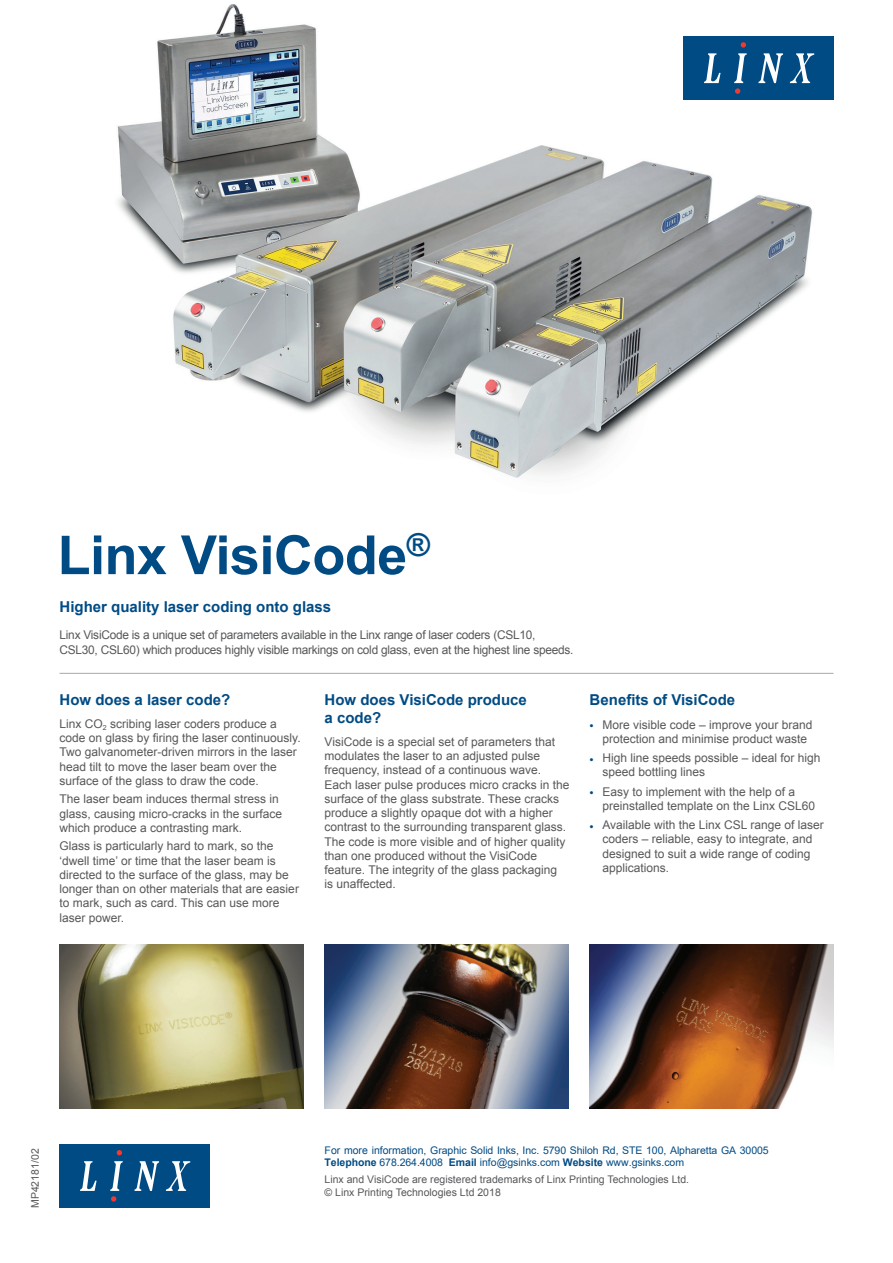
<style>
.page{position:relative;width:893px;height:1263px;background:#fff}
.page>*{position:absolute;margin:0;border:0;box-sizing:border-box;transform-origin:0 0}
.t1{font:700 54px "Arial";letter-spacing:-.01em;color:#004b84}
.t2{font:700 15px/18px "Arial";color:#004b84}
.t3{font:12px/14.2px "Arial";color:#57585a}
.t4{font:12px/15px "Arial";letter-spacing:-.02em;color:#57585a}
.t5{font:10.5px/12.6px "Arial";letter-spacing:-.005em;color:#004b84}
.t6{font:10.5px/12.6px "Arial";color:#57585a}
.s1{color:#004b84}
.s2{font-style:inherit}
.s3{font-weight:700}
</style>
<div class="page">
<hr style="left:60px;top:673px;width:773px;height:1px;background:#a8a9ad">
<img style="left:60px;top:944px;width:243px;height:165px">
<img style="left:325px;top:944px;width:243px;height:165px">
<div style="left:59px;top:1144px;width:150px;height:64px;background:#004b84"></div>
<svg style="left:80px;top:1161px;width:17px;height:30px"></svg>
<svg style="left:134px;top:1161px;width:25px;height:30px"></svg>
<svg style="left:166px;top:1161px;width:24px;height:30px"></svg>
<svg style="left:117px;top:1150px;width:5px;height:5px"></svg>
<svg style="left:110px;top:1161px;width:13px;height:40px"></svg>
<img style="left:590px;top:944px;width:243px;height:165px">
<img style="left:117px;top:4px;width:717px;height:474px">
<div style="left:683px;top:36px;width:150px;height:64px;background:#004b84"></div>
<svg style="left:704px;top:53px;width:17px;height:30px"></svg>
<svg style="left:758px;top:53px;width:25px;height:30px"></svg>
<svg style="left:790px;top:53px;width:24px;height:30px"></svg>
<svg style="left:734px;top:42px;width:13px;height:52px"></svg>
<h1 class="t1" style="left:58px;top:520px;width:374px">Linx VisiCode<sup>®</sup></h1>
<p class="t2" style="left:60px;top:598px;width:273px">Higher quality laser coding onto glass</p>
<p class="t4" style="left:60px;top:628px;width:515px">Linx VisiCode is a unique set of parameters available in the Linx range of laser coders (CSL10,<br>CSL30, CSL60) which produces highly visible markings on cold glass, even at the highest line speeds.</p>
<p class="t2" style="left:325px;top:691px;width:204px">How does VisiCode produce a code?</p>
<p class="t3" style="left:325px;top:735px;width:246px">VisiCode is a special set of parameters that modulates the laser to an adjusted pulse frequency, instead of a continuous wave.<br>Each laser pulse produces micro cracks in the surface of the glass substrate. These cracks produce a slightly opaque dot with a higher contrast to the surrounding transparent glass.<br>The code is more visible and of higher quality than one produced without the VisiCode feature. The integrity of the glass packaging<br>is unaffected.</p>
<p class="t2" style="left:60px;top:691px;width:172px">How does a laser code?</p>
<p class="t3" style="left:60px;top:717px;width:243px">Linx CO<sub>2</sub> scribing laser coders produce a code on glass by firing the laser continuously.<br>Two galvanometer-driven mirrors in the laser head tilt to move the laser beam over the surface of the glass to draw the code.</p>
<p class="t3" style="left:60px;top:792px;width:224px">The laser beam induces thermal stress in glass, causing micro-cracks in the surface which produce a contrasting mark.</p>
<p class="t3" style="left:60px;top:839px;width:241px">Glass is particularly hard to mark, so the ‘dwell time’ or time that the laser beam is directed to the surface of the glass, may be longer than on other materials that are easier to mark, such as card. This can use more laser power.</p>
<p class="t2" style="left:590px;top:691px;width:147px">Benefits of VisiCode</p>
<p class="t3" style="left:602px;top:717px;width:212px;text-indent:-13px"><span class="s1">•</span> More visible code – improve your brand protection and minimise product waste</p>
<p class="t3" style="left:602px;top:751px;width:220px;text-indent:-13px"><span class="s1">•</span> High line speeds possible – ideal for high speed bottling lines</p>
<p class="t3" style="left:602px;top:784px;width:214px;text-indent:-13px"><span class="s1">•</span> Easy to implement with the help of a preinstalled template on the Linx CSL60</p>
<p class="t3" style="left:602px;top:818px;width:223px;text-indent:-13px"><span class="s1">•</span> Available with the Linx CSL range of laser coders – reliable, easy to integrate, and designed to suit a wide range of coding applications.</p>
<p class="t6" style="left:29px;top:1208px;width:61px;rotate:-90deg">MP42181/02</p>
<p class="t5" style="left:325px;top:1143px;width:446px"><span class="s2">For more information,</span> Graphic Solid Inks, Inc. 5790 Shiloh Rd, STE 100, Alpharetta GA 30005<br><span class="s3">Telephone</span> 678.264.4008 <span class="s3">Email</span> info@gsinks.com <span class="s3">Website</span> <span class="s2">www.</span>gsinks.com</p>
<p class="t6" style="left:325px;top:1173px;width:366px">Linx and VisiCode are registered trademarks of Linx Printing Technologies Ltd. © Linx Printing Technologies Ltd 2018</p>
</div>
